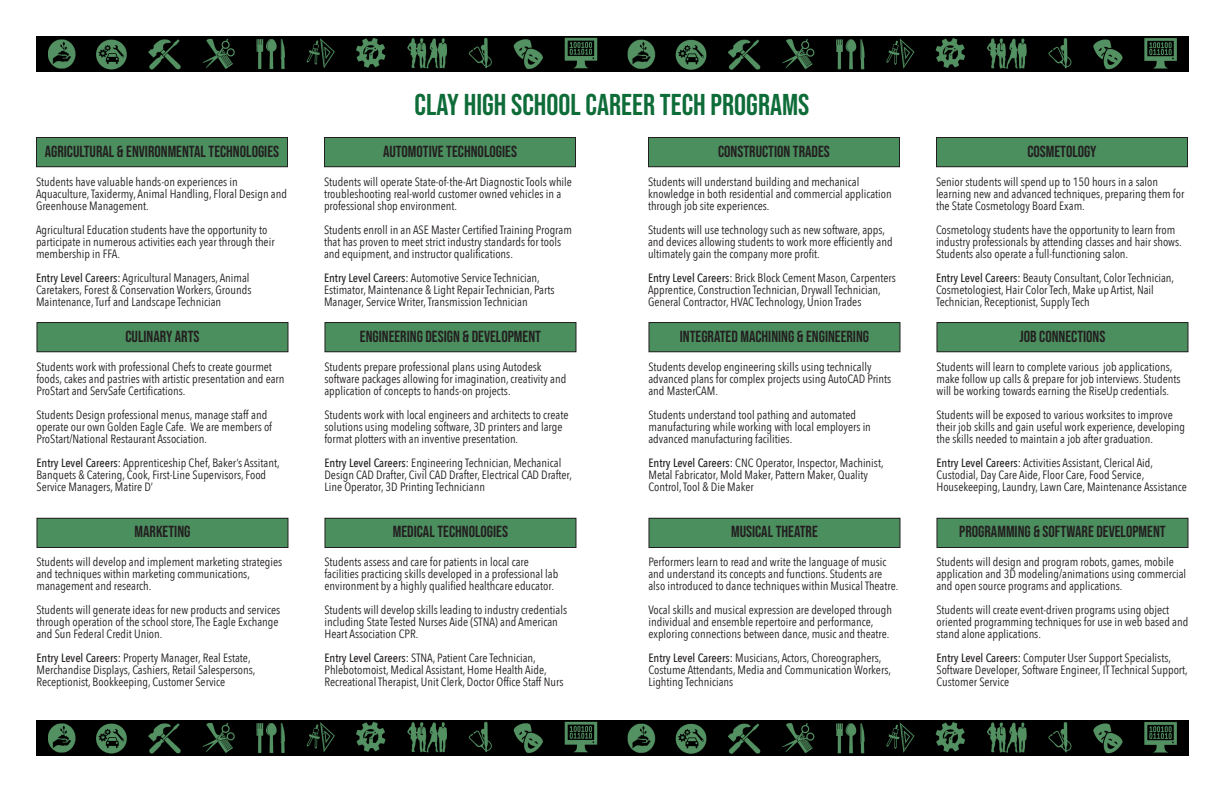
<style>
.page{position:relative;width:1224px;height:792px;background:#fff}
.page>*{position:absolute;margin:0;border:0;box-sizing:border-box;transform-origin:0 0}
.t1{font:30px "Bebas Neue";color:#0e6c39}
.t2{font:16px "Bebas Neue";color:#231f20}
.t3{font:12px/12px "Avenir Next Condensed";color:#231f20}
.s1{font-weight:500}
</style>
<div class="page">
<img style="left:36px;top:36px;width:1153px;height:36px">
<img style="left:36px;top:720px;width:1153px;height:36px">
<div style="left:36px;top:138px;width:252px;height:29px;background:#4c8f5f"></div>
<div style="left:36px;top:137px;width:252px;height:30px;border:1px solid #231f20"></div>
<div style="left:324px;top:138px;width:252px;height:29px;background:#4c8f5f"></div>
<div style="left:324px;top:137px;width:252px;height:30px;border:1px solid #231f20"></div>
<div style="left:648px;top:138px;width:252px;height:29px;background:#4c8f5f"></div>
<div style="left:648px;top:137px;width:252px;height:30px;border:1px solid #231f20"></div>
<div style="left:936px;top:138px;width:252px;height:29px;background:#4c8f5f"></div>
<div style="left:936px;top:137px;width:252px;height:30px;border:1px solid #231f20"></div>
<div style="left:37px;top:323px;width:251px;height:29px;background:#4c8f5f"></div>
<div style="left:36px;top:322px;width:252px;height:30px;border:1px solid #231f20"></div>
<div style="left:325px;top:323px;width:251px;height:29px;background:#4c8f5f"></div>
<div style="left:324px;top:322px;width:252px;height:30px;border:1px solid #231f20"></div>
<div style="left:649px;top:323px;width:251px;height:29px;background:#4c8f5f"></div>
<div style="left:648px;top:322px;width:252px;height:30px;border:1px solid #231f20"></div>
<div style="left:937px;top:323px;width:251px;height:29px;background:#4c8f5f"></div>
<div style="left:936px;top:322px;width:252px;height:30px;border:1px solid #231f20"></div>
<div style="left:37px;top:518px;width:251px;height:30px;background:#4c8f5f"></div>
<div style="left:36px;top:518px;width:252px;height:30px;border:1px solid #231f20"></div>
<div style="left:325px;top:518px;width:251px;height:30px;background:#4c8f5f"></div>
<div style="left:324px;top:518px;width:252px;height:30px;border:1px solid #231f20"></div>
<div style="left:649px;top:518px;width:251px;height:30px;background:#4c8f5f"></div>
<div style="left:648px;top:518px;width:252px;height:30px;border:1px solid #231f20"></div>
<div style="left:937px;top:518px;width:251px;height:30px;background:#4c8f5f"></div>
<div style="left:936px;top:518px;width:252px;height:30px;border:1px solid #231f20"></div>
<p class="t2" style="left:45px;top:142px;width:236px">AGRICULTURAL &amp; ENVIRONMENTAL TECHNOLOGIES</p>
<p class="t3" style="left:36px;top:175px;width:253px">Students have valuable hands-on experiences in<br>Aquaculture, Taxidermy, Animal Handling, Floral Design and<br>Greenhouse Management.</p>
<p class="t3" style="left:36px;top:223px;width:240px">Agricultural Education students have the opportunity to participate in numerous activities each year through their membership in FFA.</p>
<p class="t3" style="left:36px;top:271px;width:217px"><span class="s1">Entry Level Careers:</span> Agricultural Managers, Animal<br>Caretakers, Forest &amp; Conservation Workers, Grounds<br>Maintenance, Turf and Landscape Technician</p>
<p class="t2" style="left:125px;top:327px;width:76px">CULINARY ARTS</p>
<p class="t3" style="left:36px;top:360px;width:250px">Students work with professional Chefs to create gourmet foods, cakes and pastries with artistic presentation and earn<br>ProStart and ServSafe Certifications.</p>
<p class="t3" style="left:36px;top:408px;width:237px">Students Design professional menus, manage staff and operate our own Golden Eagle Cafe. We are members of<br>ProStart/National Restaurant Association.</p>
<p class="t3" style="left:36px;top:456px;width:245px"><span class="s1">Entry Level Careers:</span> Apprenticeship Chef, Baker’s Assitant,<br>Banquets &amp; Catering, Cook, First-Line Supervisors, Food<br>Service Managers, Matire D’</p>
<p class="t2" style="left:135px;top:523px;width:57px">MARKETING</p>
<p class="t3" style="left:36px;top:556px;width:247px">Students will develop and implement marketing strategies and techniques within marketing communications, management and research.</p>
<p class="t3" style="left:36px;top:604px;width:245px">Students will generate ideas for new products and services through operation of the school store, The Eagle Exchange and Sun Federal Credit Union.</p>
<p class="t3" style="left:36px;top:652px;width:221px"><span class="s1">Entry Level Careers:</span> Property Manager, Real Estate,<br>Merchandise Displays, Cashiers, Retail Salespersons,<br>Receptionist, Bookkeeping, Customer Service</p>
<p class="t1" style="left:415px;top:87px;width:396px">CLAY HIGH SCHOOL CAREER TECH PROGRAMS</p>
<p class="t2" style="left:383px;top:142px;width:135px">AUTOMOTIVE TECHNOLOGIES</p>
<p class="t3" style="left:324px;top:175px;width:250px">Students will operate State-of-the-Art Diagnostic Tools while troubleshooting real-world customer owned vehicles in a professional shop environment.</p>
<p class="t3" style="left:324px;top:223px;width:249px">Students enroll in an ASE Master Certified Training Program that has proven to meet strict industry standards for tools and equipment, and instructor qualifications.</p>
<p class="t3" style="left:324px;top:271px;width:232px"><span class="s1">Entry Level Careers:</span> Automotive Service Technician,<br>Estimator, Maintenance &amp; Light Repair Technician, Parts<br>Manager, Service Writer, Transmission Technician</p>
<p class="t2" style="left:360px;top:327px;width:183px">ENGINEERING DESIGN &amp; DEVELOPMENT</p>
<p class="t3" style="left:324px;top:360px;width:243px">Students prepare professional plans using Autodesk software packages allowing for imagination, creativity and application of concepts to hands-on projects.</p>
<p class="t3" style="left:324px;top:408px;width:245px">Students work with local engineers and architects to create solutions using modeling software, 3D printers and large format plotters with an inventive presentation.</p>
<p class="t3" style="left:324px;top:456px;width:249px"><span class="s1">Entry Level Careers:</span> Engineering Technician, Mechanical<br>Design CAD Drafter, Civil CAD Drafter, Electrical CAD Drafter,<br>Line Operator, 3D Printing Techniciann</p>
<p class="t2" style="left:393px;top:523px;width:117px">MEDICAL TECHNOLOGIES</p>
<p class="t3" style="left:324px;top:556px;width:235px">Students assess and care for patients in local care facilities practicing skills developed in a professional lab environment by a highly qualified healthcare educator.</p>
<p class="t3" style="left:324px;top:604px;width:244px">Students will develop skills leading to industry credentials including State Tested Nurses Aide (STNA) and American<br>Heart Association CPR.</p>
<p class="t3" style="left:324px;top:652px;width:241px"><span class="s1">Entry Level Careers:</span> STNA, Patient Care Technician,<br>Phlebotomoist, Medical Assistant, Home Health Aide,<br>Recreational Therapist, Unit Clerk, Doctor Office Staff Nurs</p>
<p class="t2" style="left:718px;top:142px;width:113px">CONSTRUCTION TRADES</p>
<p class="t3" style="left:648px;top:175px;width:245px">Students will understand building and mechanical knowledge in both residential and commercial application through job site experiences.</p>
<p class="t3" style="left:648px;top:223px;width:246px">Students will use technology such as new software, apps, and devices allowing students to work more efficiently and ultimately gain the company more profit.</p>
<p class="t3" style="left:648px;top:271px;width:249px"><span class="s1">Entry Level Careers:</span> Brick Block Cement Mason, Carpenters<br>Apprentice, Construction Technician, Drywall Technician,<br>General Contractor, HVAC Technology, Union Trades</p>
<p class="t2" style="left:680px;top:327px;width:191px">INTEGRATED MACHINING &amp; ENGINEERING</p>
<p class="t3" style="left:648px;top:360px;width:244px">Students develop engineering skills using technically advanced plans for complex projects using AutoCAD Prints and MasterCAM.</p>
<p class="t3" style="left:648px;top:408px;width:224px">Students understand tool pathing and automated manufacturing while working with local employers in advanced manufacturing facilities.</p>
<p class="t3" style="left:648px;top:456px;width:237px"><span class="s1">Entry Level Careers:</span> CNC Operator, Inspector, Machinist,<br>Metal Fabricator, Mold Maker, Pattern Maker, Quality<br>Control, Tool &amp; Die Maker</p>
<p class="t2" style="left:731px;top:523px;width:88px">MUSICAL THEATRE</p>
<p class="t3" style="left:648px;top:556px;width:251px">Performers learn to read and write the language of music and understand its concepts and functions. Students are also introduced to dance techniques within Musical Theatre.</p>
<p class="t3" style="left:648px;top:604px;width:245px">Vocal skills and musical expression are developed through individual and ensemble repertoire and performance, exploring connections between dance, music and theatre.</p>
<p class="t3" style="left:648px;top:652px;width:244px"><span class="s1">Entry Level Careers:</span> Musicians, Actors, Choreographers,<br>Costume Attendants, Media and Communication Workers,<br>Lighting Technicians</p>
<p class="t2" style="left:1027px;top:142px;width:71px">COSMETOLOGY</p>
<p class="t3" style="left:936px;top:175px;width:250px">Senior students will spend up to 150 hours in a salon learning new and advanced techniques, preparing them for the State Cosmetology Board Exam.</p>
<p class="t3" style="left:936px;top:223px;width:247px">Cosmetology students have the opportunity to learn from industry professionals by attending classes and hair shows.<br>Students also operate a full-functioning salon.</p>
<p class="t3" style="left:936px;top:271px;width:240px"><span class="s1">Entry Level Careers:</span> Beauty Consultant, Color Technician,<br>Cosmetologiest, Hair Color Tech, Make up Artist, Nail<br>Technician, Receptionist, Supply Tech</p>
<p class="t2" style="left:1020px;top:327px;width:87px">JOB CONNECTIONS</p>
<p class="t3" style="left:936px;top:360px;width:246px">Students will learn to complete various job applications, make follow up calls &amp; prepare for job interviews. Students will be working towards earning the RiseUp credentials.</p>
<p class="t3" style="left:936px;top:408px;width:250px">Students will be exposed to various worksites to improve their job skills and gain useful work experience, developing the skills needed to maintain a job after graduation.</p>
<p class="t3" style="left:936px;top:456px;width:252px"><span class="s1">Entry Level Careers:</span> Activities Assistant, Clerical Aid,<br>Custodial, Day Care Aide, Floor Care, Food Service,<br>Housekeeping, Laundry, Lawn Care, Maintenance Assistance</p>
<p class="t2" style="left:959px;top:523px;width:208px">PROGRAMMING &amp; SOFTWARE DEVELOPMENT</p>
<p class="t3" style="left:936px;top:556px;width:251px">Students will design and program robots, games, mobile application and 3D modeling/animations using commercial and open source programs and applications.</p>
<p class="t3" style="left:936px;top:604px;width:253px">Students will create event-driven programs using object oriented programming techniques for use in web based and stand alone applications.</p>
<p class="t3" style="left:936px;top:652px;width:253px"><span class="s1">Entry Level Careers:</span> Computer User Support Specialists,<br>Software Developer, Software Engineer, IT Technical Support,<br>Customer Service</p>
</div>
